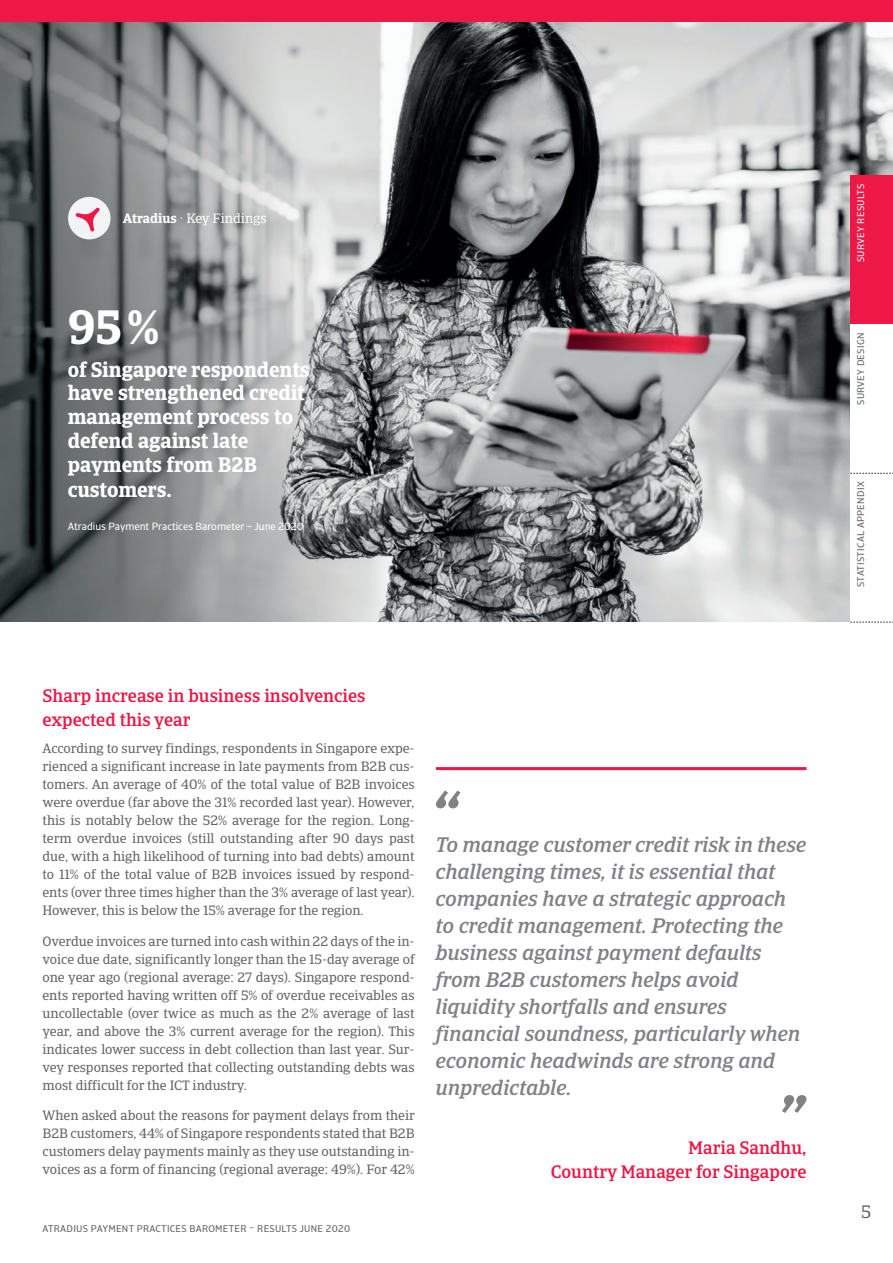
<style>
.page{position:relative;width:893px;height:1263px;background:#fff}
.page>*{position:absolute;margin:0;border:0;box-sizing:border-box;transform-origin:0 0}
.body{font:700 48px "Catalana";color:#fff}
.quote_following{font:italic 500 21px/27px "Catalana";color:#808285}
.body-2{font:700 21px/24px "Catalana";letter-spacing:-.005em;color:#fff}
.headline_h3{font:500 18px/24px "Catalana";color:#ed1845}
.t1{font:18px "Catalana";color:#636366}
.body-3{font:13.5px/18px "Catalana";letter-spacing:-.005em;color:#636366;text-align:justify}
.body-4{font:13.5px "Catalana";color:#fff}
.body-5{font:10.5px "Catalana Sans";color:#fff}
.t2{font:9.75px "Catalana Sans";letter-spacing:.03em;color:#636366}
.t3{font:9.75px "Catalana Sans";letter-spacing:.03em;color:#fff}
.s1{font-weight:700}
</style>
<div class="page">
<img style="left:0;top:21px;width:893px;height:601px">
<div style="left:0;top:0;width:893px;height:21px;background:#ed1845"></div>
<div style="left:850px;top:175px;width:43px;height:149px;background:#ed1845"></div>
<div style="left:850px;top:473px;width:43px;height:149px;background:#fff"></div>
<div style="left:850px;top:324px;width:43px;height:149px;background:#fff"></div>
<svg style="left:850px;top:473px;width:43px;height:1px"></svg>
<svg style="left:850px;top:622px;width:43px;height:1px"></svg>
<div style="left:68px;top:197px;width:43px;height:42px;background:#f2f3f4;border-radius:50%"></div>
<svg style="left:76px;top:207px;width:24px;height:25px"></svg>
<hr style="left:436px;top:767px;width:370px;height:3px;background:#ed1845">
<svg style="left:436px;top:790px;width:25px;height:18px"></svg>
<svg style="left:782px;top:1095px;width:24px;height:18px"></svg>
<p class="body-4" style="left:123px;top:210px;width:145px"><span class="s1">Atradius</span> · Key Findings</p>
<p class="body" style="left:68px;top:297px;width:93px">95%</p>
<p class="body-2" style="left:68px;top:357px;width:243px">of Singapore respondents have strengthened credit management process to defend against late payments from B2B customers.</p>
<p class="body-5" style="left:68px;top:520px;width:237px">Atradius Payment Practices Barometer – June 2020</p>
<p class="headline_h3" style="left:43px;top:684px;width:325px">Sharp increase in business insolvencies expected this year</p>
<p class="body-3" style="left:43px;top:739px;width:374px">According to survey findings, respondents in Singapore expe&shy;rienced a significant increase in late payments from B2B cus&shy;tomers. An average of 40% of the total value of B2B invoices were overdue (far above the 31% recorded last year). However, this is notably below the 52% average for the region. Long&shy;term overdue invoices (still outstanding after 90 days past due, with a high likelihood of turning into bad debts) amount to 11% of the total value of B2B invoices issued by respond&shy;ents (over three times higher than the 3% average of last year).<br>However, this is below the 15% average for the region.</p>
<p class="body-3" style="left:43px;top:932px;width:374px">Overdue invoices are turned into cash within 22 days of the in&shy;voice due date, significantly longer than the 15-day average of one year ago (regional average: 27 days). Singapore respond&shy;ents reported having written off 5% of overdue receivables as uncollectable (over twice as much as the 2% average of last year, and above the 3% current average for the region). This indicates lower success in debt collection than last year. Sur&shy;vey responses reported that collecting outstanding debts was most difficult for the ICT industry.</p>
<p class="body-3" style="left:43px;top:1107px;width:374px">When asked about the reasons for payment delays from their B2B customers, 44% of Singapore respondents stated that B2B customers delay payments mainly as they use outstanding in&shy;voices as a form of financing (regional average: 49%). For 42%</p>
<p class="t2" style="left:43px;top:1223px;width:309px">ATRADIUS PAYMENT PRACTICES BAROMETER – RESULTS JUNE 2020</p>
<p class="quote_following" style="left:436px;top:832px;width:372px">To manage customer credit risk in these challenging times, it is essential that companies have a strategic approach to credit management. Protecting the business against payment defaults from B2B customers helps avoid liquidity shortfalls and ensures financial soundness, particularly when economic headwinds are strong and unpredictable.</p>
<p class="headline_h3" style="left:551px;top:1136px;width:257px;text-align:right">Maria Sandhu,<br>Country Manager for Singapore</p>
<p class="t3" style="left:855px;top:262px;width:80px;rotate:-90deg">SURVEY RESULTS</p>
<p class="t2" style="left:855px;top:405px;width:74px;rotate:-90deg">SURVEY DESIGN</p>
<p class="t2" style="left:855px;top:587px;width:107px;rotate:-90deg">STATISTICAL APPENDIX</p>
<h3 class="t1" style="left:861px;top:1201px;width:12px">5</h3>
</div>
